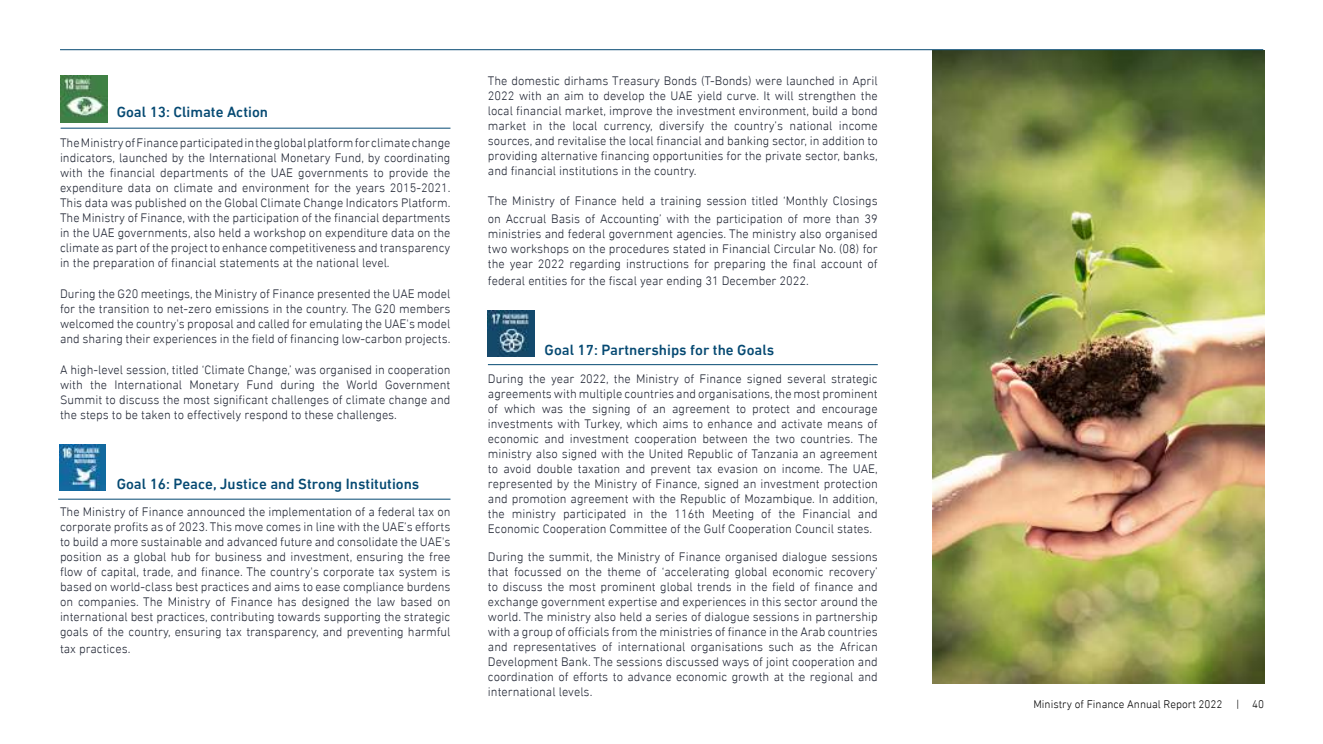
<style>
.page{position:relative;width:1323px;height:744px;background:#fff}
.page>*{position:absolute;margin:0;border:0;box-sizing:border-box;transform-origin:0 0}
.t1{font:500 15px "DIN Next LT Arabic";color:#054972}
.t2{font:300 12.5px/15px "DIN Next LT Arabic";color:#202533;text-align:justify}
.t3{font:300 11.25px "DIN Next LT Arabic";color:#000}
</style>
<div class="page">
<hr style="left:61px;top:128px;width:389px;height:1px;background:#054972">
<hr style="left:488px;top:364px;width:389px;height:1px;background:#054972">
<hr style="left:58px;top:499px;width:392px;height:1px;background:#054972">
<img style="left:61px;top:76px;width:47px;height:46px">
<img style="left:59px;top:444px;width:47px;height:47px">
<img style="left:488px;top:310px;width:46px;height:47px">
<img style="left:932px;top:51px;width:332px;height:633px">
<hr style="left:60px;top:49px;width:1203px;height:1px;background:#054972">
<p class="t1" style="left:117px;top:103px;width:153px">Goal 13: Climate Action</p>
<p class="t2" style="left:60px;top:135px;width:392px">The Ministry of Finance participated in the global platform for climate change indicators, launched by the International Monetary Fund, by coordinating with the financial departments of the UAE governments to provide the expenditure data on climate and environment for the years 2015-2021.<br>This data was published on the Global Climate Change Indicators Platform.<br>The Ministry of Finance, with the participation of the financial departments in the UAE governments, also held a workshop on expenditure data on the climate as part of the project to enhance competitiveness and transparency in the preparation of financial statements at the national level.</p>
<p class="t2" style="left:60px;top:286px;width:392px">During the G20 meetings, the Ministry of Finance presented the UAE model for the transition to net-zero emissions in the country. The G20 members welcomed the country's proposal and called for emulating the UAE's model and sharing their experiences in the field of financing low-carbon projects.</p>
<p class="t2" style="left:60px;top:362px;width:392px">A high-level session, titled ‘Climate Change,’ was organised in cooperation with the International Monetary Fund during the World Government Summit to discuss the most significant challenges of climate change and the steps to be taken to effectively respond to these challenges.</p>
<p class="t1" style="left:117px;top:475px;width:304px">Goal 16: Peace, Justice and Strong Institutions</p>
<p class="t2" style="left:60px;top:504px;width:392px">The Ministry of Finance announced the implementation of a federal tax on corporate profits as of 2023. This move comes in line with the UAE’s efforts to build a more sustainable and advanced future and consolidate the UAE's position as a global hub for business and investment, ensuring the free flow of capital, trade, and finance. The country's corporate tax system is based on world-class best practices and aims to ease compliance burdens on companies. The Ministry of Finance has designed the law based on international best practices, contributing towards supporting the strategic goals of the country, ensuring tax transparency, and preventing harmful</p>
<p class="t2" style="left:60px;top:641px;width:72px">tax practices.</p>
<p class="t2" style="left:488px;top:73px;width:391px">The domestic dirhams Treasury Bonds (T-Bonds) were launched in April 2022 with an aim to develop the UAE yield curve. It will strengthen the local financial market, improve the investment environment, build a bond market in the local currency, diversify the country’s national income sources, and revitalise the local financial and banking sector, in addition to providing alternative financing opportunities for the private sector, banks, and financial institutions in the country.</p>
<p class="t2" style="left:488px;top:192px;width:391px;line-height:17.5px">The Ministry of Finance held a training session titled ‘Monthly Closings on Accrual Basis of Accounting’ with the participation of more than 39</p>
<p class="t2" style="left:488px;top:226px;width:391px">ministries and federal government agencies. The ministry also organised two workshops on the procedures stated in Financial Circular No. (08) for the year 2022 regarding instructions for preparing the final account of</p>
<p class="t2" style="left:488px;top:274px;width:322px">federal entities for the fiscal year ending 31 December 2022.</p>
<p class="t1" style="left:544px;top:341px;width:231px">Goal 17: Partnerships for the Goals</p>
<p class="t2" style="left:488px;top:371px;width:391px">During the year 2022, the Ministry of Finance signed several strategic agreements with multiple countries and organisations, the most prominent of which was the signing of an agreement to protect and encourage investments with Turkey, which aims to enhance and activate means of economic and investment cooperation between the two countries. The ministry also signed with the United Republic of Tanzania an agreement to avoid double taxation and prevent tax evasion on income. The UAE, represented by the Ministry of Finance, signed an investment protection and promotion agreement with the Republic of Mozambique. In addition, the ministry participated in the 116th Meeting of the Financial and Economic Cooperation Committee of the Gulf Cooperation Council states.</p>
<p class="t2" style="left:488px;top:548px;width:391px">During the summit, the Ministry of Finance organised dialogue sessions that focussed on the theme of ‘accelerating global economic recovery’ to discuss the most prominent global trends in the field of finance and exchange government expertise and experiences in this sector around the world. The ministry also held a series of dialogue sessions in partnership with a group of officials from the ministries of finance in the Arab countries and representatives of international organisations such as the African Development Bank. The sessions discussed ways of joint cooperation and coordination of efforts to advance economic growth at the regional and international levels.</p>
<p class="t3" style="left:1033px;top:698px;width:232px">Ministry of Finance Annual Report 2022 | 40</p>
</div>
